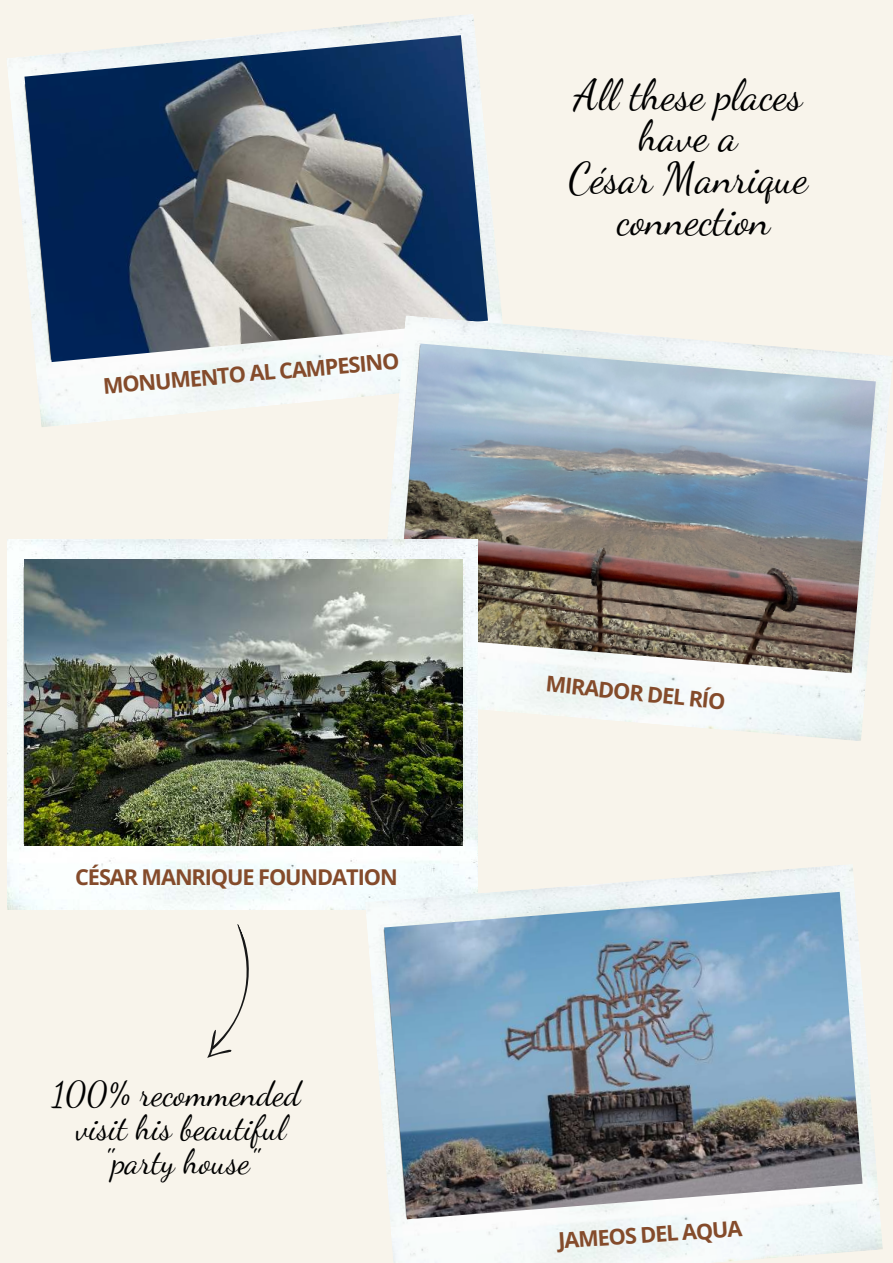
<style>
.page{position:relative;width:893px;height:1263px;background:#f8f4eb}
.page>*{position:absolute;margin:0;border:0;box-sizing:border-box;transform-origin:0 0}
.t1{font:42.15px/41.6px "Dancing Script";color:#000;text-align:center}
.t2{font:33.83px/33.8px "Dancing Script";color:#000;text-align:center}
.t3{font:700 21.75px "Open Sans";letter-spacing:-.05em;color:#844b2b}
</style>
<div class="page">
<img style="left:7px;top:14px;width:495px;height:413px">
<img style="left:24px;top:35px;width:464px;height:327px">
<img style="left:373px;top:315px;width:520px;height:426px">
<img style="left:396px;top:343px;width:480px;height:330px">
<img style="left:8px;top:539px;width:469px;height:371px">
<img style="left:24px;top:559px;width:438px;height:287px">
<img style="left:365px;top:864px;width:518px;height:399px">
<img style="left:384px;top:892px;width:478px;height:327px">
<svg style="left:207px;top:924px;width:42px;height:134px"></svg>
<p class="t3" style="left:102px;top:371px;width:299px;rotate:-5deg">MONUMENTO AL CAMPESINO</p>
<p class="t3" style="left:75px;top:862px;width:324px">CÉSAR MANRIQUE FOUNDATION</p>
<h2 class="t2" style="left:53px;top:1075px;width:249px">100% recommended visit his beautiful "party house"</h2>
<h1 class="t1" style="left:568px;top:71px;width:241px">All these places have a<br>César Manrique connection</h1>
<p class="t3" style="left:547px;top:668px;width:182px;rotate:6deg">MIRADOR DEL RÍO</p>
<p class="t3" style="left:557px;top:1226px;width:186px;rotate:-4deg">JAMEOS DEL AQUA</p>
</div>
